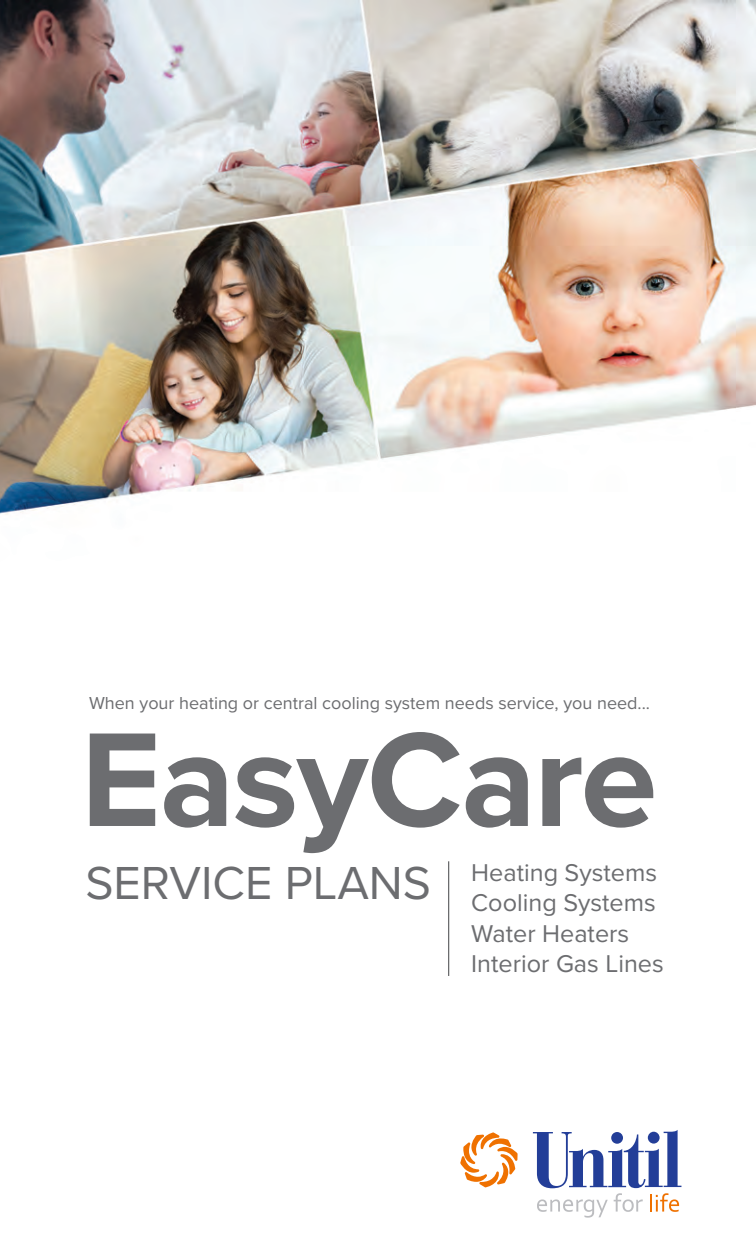
<style>
.page{position:relative;width:756px;height:1260px;background:#fff}
.page>*{position:absolute;margin:0;border:0;box-sizing:border-box;transform-origin:0 0}
.t1{font:700 138.6px "Proxima Nova";letter-spacing:-.01em;color:#6c6d70}
.t2{font:48px "Proxima Nova";color:#6c6d70}
.t3{font:25.2px "Proxima Nova";color:#6c6d70}
.t4{font:18px "Proxima Nova";color:#6c6d70}
</style>
<div class="page">
<img style="left:0;top:0;width:756px;height:864px">
<hr style="left:448px;top:861px;width:1px;height:115px;background:#57585a">
<svg style="left:460px;top:1132px;width:58px;height:55px"></svg>
<svg style="left:533px;top:1130px;width:148px;height:88px"></svg>
<p class="t4" style="left:89px;top:689px;width:563px">When your heating or central cooling system needs service, you need...</p>
<p class="t1" style="left:81px;top:676px;width:578px">EasyCare</p>
<p class="t2" style="left:85px;top:847px;width:347px">SERVICE PLANS</p>
<p class="t3" style="left:471px;top:854px;width:187px">Heating Systems</p>
<p class="t3" style="left:471px;top:884px;width:186px">Cooling Systems</p>
<p class="t3" style="left:471px;top:915px;width:159px">Water Heaters</p>
<p class="t3" style="left:471px;top:945px;width:194px">Interior Gas Lines</p>
</div>
